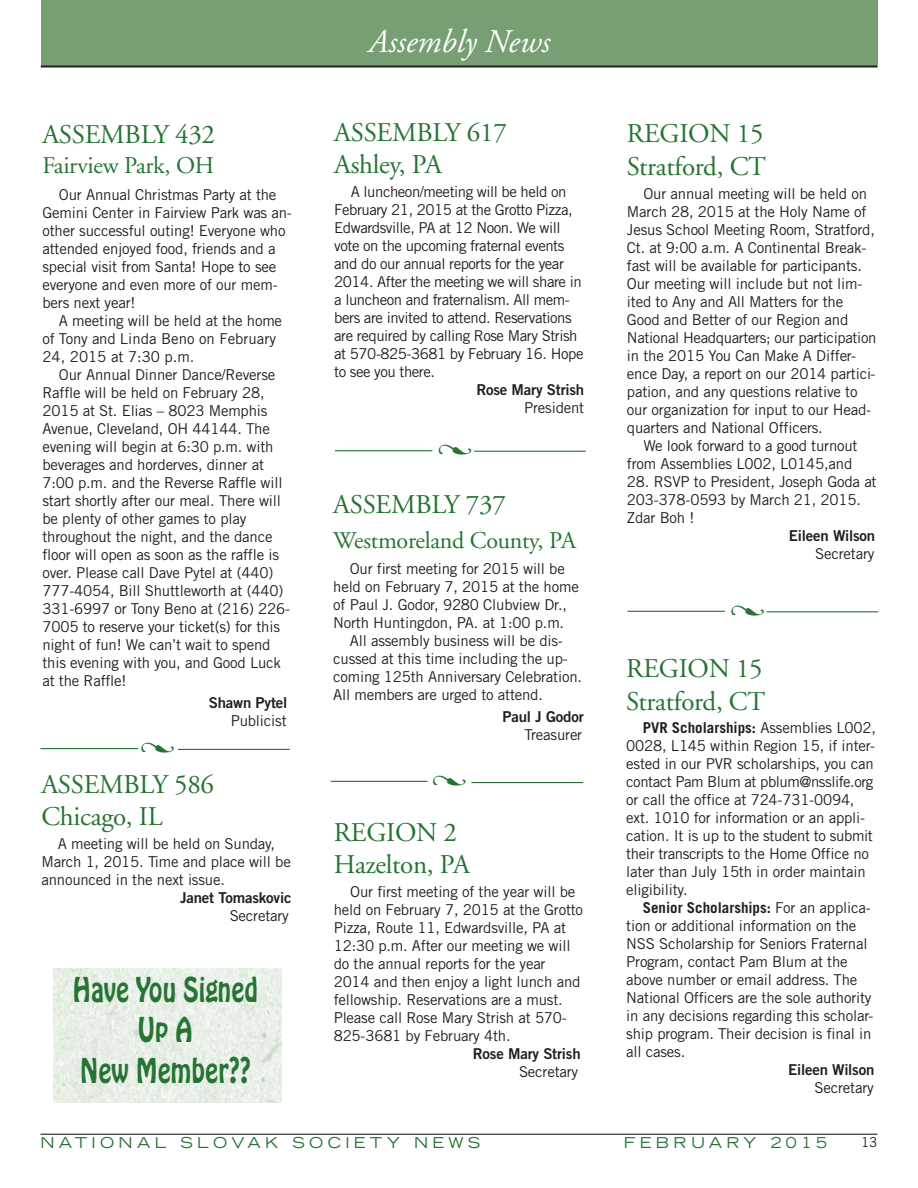
<style>
.page{position:relative;width:918px;height:1188px;background:#fff}
.page>*{position:absolute;margin:0;border:0;box-sizing:border-box;transform-origin:0 0}
.t1{font:33px/40.5px "Hobo BT";letter-spacing:-.01em;color:#267434;text-align:center;scale:.8 1}
.t2{font:italic 33px "Adobe Garamond";color:#fff}
.t3{font:27px/32.4px "Adobe Garamond";letter-spacing:-.01em;color:#267434}
.t4{font:24px "Adobe Garamond";letter-spacing:-.01em;color:#267434}
.t5{font:15px/18px "Trade Gothic";letter-spacing:-.015em;color:#231f20}
.t6{font:15px "Trade Gothic Bold Two";letter-spacing:-.015em;color:#231f20}
.t7{font:expanded 15px "Trade Gothic LH";letter-spacing:.29em;color:#267434}
.t8{font:13.5px "Trade Gothic";color:#231f20}
.s1{font-weight:700}
</style>
<div class="page">
<img style="left:53px;top:969px;width:228px;height:133px">
<div style="left:41px;top:0;width:836px;height:65px;background:#779f73"></div>
<hr style="left:41px;top:65px;width:836px;height:3px;background:#231f20">
<hr style="left:40px;top:1134px;width:838px;height:1px;background:#231f20">
<hr style="left:178px;top:749px;width:112px;height:1px;background:#267434">
<hr style="left:40px;top:748px;width:98px;height:1px;background:#267434">
<hr style="left:474px;top:451px;width:112px;height:1px;background:#267434">
<hr style="left:335px;top:450px;width:97px;height:1px;background:#267434">
<hr style="left:767px;top:611px;width:111px;height:1px;background:#267434">
<hr style="left:627px;top:611px;width:98px;height:1px;background:#267434">
<hr style="left:471px;top:782px;width:112px;height:1px;background:#267434">
<hr style="left:331px;top:781px;width:97px;height:1px;background:#267434">
<h2 class="t3" style="left:42px;top:120px;width:174px">ASSEMBLY 432</h2>
<h3 class="t4" style="left:42px;top:156px;width:173px">Fairview Park, OH</h3>
<p class="t5" style="left:42px;top:187px;width:251px;text-indent:17px">Our Annual Christmas Party at the Gemini Center in Fairview Park was an&shy;other successful outing! Everyone who attended enjoyed food, friends and a special visit from Santa! Hope to see everyone and even more of our mem&shy;bers next year!</p>
<p class="t5" style="left:42px;top:313px;width:241px;text-indent:17px">A meeting will be held at the home of Tony and Linda Beno on February<br>24, 2015 at 7:30 p.m.</p>
<p class="t5" style="left:42px;top:367px;width:249px;text-indent:17px">Our Annual Dinner Dance/Reverse Raffle will be held on February 28, 2015 at St. Elias – 8023 Memphis Avenue, Cleveland, OH 44144. The evening will begin at 6:30 p.m. with beverages and horderves, dinner at 7:00 p.m. and the Reverse Raffle will start shortly after our meal. There will be plenty of other games to play throughout the night, and the dance floor will open as soon as the raffle is over. Please call Dave Pytel at (440)<br>777-4054, Bill Shuttleworth at (440)<br>331-6997 or Tony Beno at (216) 226- 7005 to reserve your ticket(s) for this night of fun! We can’t wait to spend this evening with you, and Good Luck at the Raffle!</p>
<p class="t6" style="left:209px;top:697px;width:80px">Shawn Pytel</p>
<p class="t5" style="left:231px;top:713px;width:57px">Publicist</p>
<h2 class="t3" style="left:41px;top:770px;width:174px">ASSEMBLY 586<br>Chicago, IL</h2>
<p class="t5" style="left:41px;top:836px;width:251px;text-indent:17px">A meeting will be held on Sunday,<br>March 1, 2015. Time and place will be announced in the next issue.</p>
<p class="t6" style="left:180px;top:892px;width:113px">Janet Tomaskovic</p>
<p class="t5" style="left:230px;top:908px;width:61px">Secretary</p>
<h1 class="t1" style="left:73px;top:970px;width:234px">Have You Signed<br>Up A<br>New Member??</h1>
<h1 class="t2" style="left:369px;top:29px;width:183px">Assembly News</h1>
<h2 class="t3" style="left:334px;top:119px;width:174px">ASSEMBLY 617<br>Ashley, PA</h2>
<p class="t5" style="left:334px;top:184px;width:251px;text-indent:17px">A luncheon/meeting will be held on February 21, 2015 at the Grotto Pizza, Edwardsville, PA at 12 Noon. We will vote on the upcoming fraternal events and do our annual reports for the year 2014. After the meeting we will share in a luncheon and fraternalism. All mem&shy;bers are invited to attend. Reservations are required by calling Rose Mary Strish at 570-825-3681 by February 16. Hope to see you there.</p>
<p class="t6" style="left:476px;top:384px;width:109px">Rose Mary Strish</p>
<p class="t5" style="left:524px;top:400px;width:62px">President</p>
<h2 class="t3" style="left:333px;top:491px;width:174px">ASSEMBLY 737</h2>
<h3 class="t4" style="left:333px;top:531px;width:244px">Westmoreland County, PA</h3>
<p class="t5" style="left:350px;top:561px;width:217px">Our first meeting for 2015 will be</p>
<p class="t5" style="left:333px;top:579px;width:247px">held on February 7, 2015 at the home</p>
<p class="t5" style="left:333px;top:597px;width:236px">of Paul J. Godor, 9280 Clubview Dr.,</p>
<p class="t5" style="left:333px;top:615px;width:232px">North Huntingdon, PA. at 1:00 p.m.</p>
<p class="t5" style="left:350px;top:633px;width:215px">All assembly business will be dis-</p>
<p class="t5" style="left:333px;top:651px;width:236px">cussed at this time including the up-</p>
<p class="t5" style="left:333px;top:669px;width:250px">coming 125th Anniversary Celebration.</p>
<p class="t5" style="left:333px;top:687px;width:211px">All members are urged to attend.</p>
<p class="t6" style="left:503px;top:712px;width:83px">Paul J Godor</p>
<p class="t5" style="left:524px;top:728px;width:59px">Treasurer</p>
<h2 class="t3" style="left:334px;top:818px;width:138px">REGION 2<br>Hazelton, PA</h2>
<p class="t5" style="left:334px;top:884px;width:251px;text-indent:17px">Our first meeting of the year will be held on February 7, 2015 at the Grotto Pizza, Route 11, Edwardsville, PA at 12:30 p.m. After our meeting we will do the annual reports for the year 2014 and then enjoy a light lunch and fellowship. Reservations are a must.<br>Please call Rose Mary Strish at 570- 825-3681 by February 4th.</p>
<p class="t6" style="left:473px;top:1048px;width:109px">Rose Mary Strish</p>
<p class="t5" style="left:519px;top:1064px;width:61px">Secretary</p>
<h2 class="t3" style="left:627px;top:120px;width:141px">REGION 15<br>Stratford, CT</h2>
<p class="t5" style="left:627px;top:186px;width:251px;text-indent:17px">Our annual meeting will be held on March 28, 2015 at the Holy Name of Jesus School Meeting Room, Stratford, Ct. at 9:00 a.m. A Continental Break&shy;fast will be available for participants.<br>Our meeting will include but not lim&shy;ited to Any and All Matters for the Good and Better of our Region and National Headquarters; our participation in the 2015 You Can Make A Differ&shy;ence Day, a report on our 2014 partici&shy;pation, and any questions relative to our organization for input to our Head&shy;quarters and National Officers.</p>
<p class="t5" style="left:627px;top:438px;width:232px;text-indent:17px">We look forward to a good turnout from Assemblies L002, L0145,and</p>
<p class="t5" style="left:627px;top:474px;width:251px">28. RSVP to President, Joseph Goda at<br>203-378-0593 by March 21, 2015.<br>Zdar Boh !</p>
<p class="t6" style="left:789px;top:530px;width:88px">Eileen Wilson</p>
<p class="t5" style="left:815px;top:546px;width:61px">Secretary</p>
<h2 class="t3" style="left:626px;top:655px;width:141px">REGION 15<br>Stratford, CT</h2>
<p class="t5" style="left:626px;top:720px;width:251px;text-indent:17px"><span class="s1">PVR Scholarships:</span> Assemblies L002, 0028, L145 within Region 15, if inter&shy;ested in our PVR scholarships, you can contact Pam Blum at pblum@nsslife.org or call the office at 724-731-0094, ext. 1010 for information or an appli&shy;cation. It is up to the student to submit their transcripts to the Home Office no later than July 15th in order maintain eligibility.</p>
<p class="t5" style="left:626px;top:900px;width:249px;text-indent:17px"><span class="s1">Senior Scholarships:</span> For an applica&shy;tion or additional information on the NSS Scholarship for Seniors Fraternal Program, contact Pam Blum at the above number or email address. The National Officers are the sole authority in any decisions regarding this scholar&shy;ship program. Their decision is final in all cases.</p>
<p class="t6" style="left:788px;top:1065px;width:88px">Eileen Wilson</p>
<p class="t5" style="left:815px;top:1080px;width:61px">Secretary</p>
<p class="t7" style="left:40px;top:1137px;width:441px">NATIONAL SLOVAK SOCIETY NEWS</p>
<p class="t7" style="left:624px;top:1137px;width:205px">FEBRUARY 2015</p>
<p class="t8" style="left:861px;top:1137px;width:18px">13</p>
</div>
